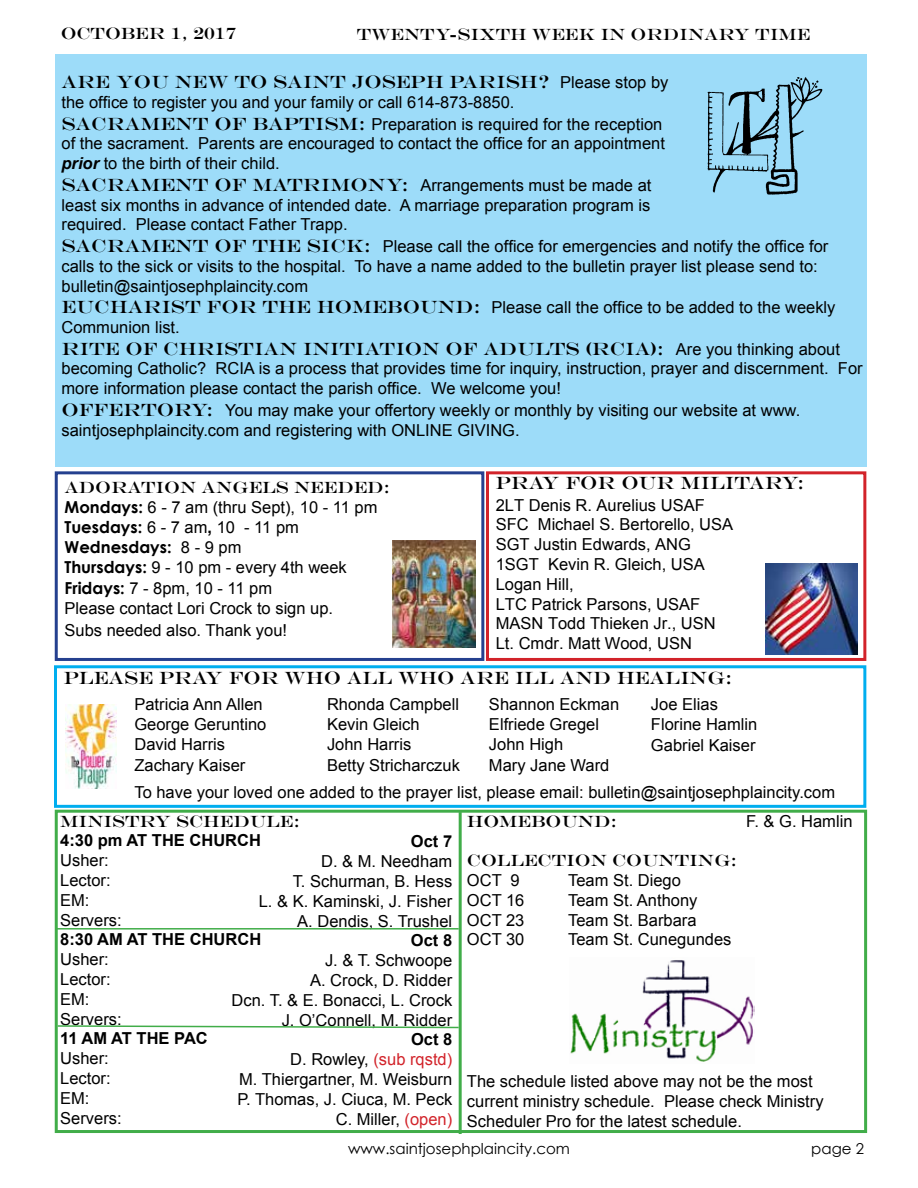
<style>
.page{position:relative;width:918px;height:1188px;background:#fff}
.page>*{position:absolute;margin:0;border:0;box-sizing:border-box;transform-origin:0 0}
.t1{font:18px "Engravers";color:#000}
.t2{font:16.5px/19.8px "Arial";color:#000}
.t3{font:16.5px "Engravers";color:#000}
.t4{font:700 16.5px "Arial";color:#000}
.t5{font:700 16.5px "Century Gothic";color:#000}
.t6{font:15px "Century Gothic";color:#000}
.s1{font-family:"Arial";font-size:16.5px}
.s2{font-family:"Engravers";font-size:18px}
.s3{font-weight:700;font-style:italic}
.s4{font-family:"Century Gothic";font-weight:700}
.s5{font-weight:700}
.s6{font-family:"Arial";font-weight:400}
.s7{color:#d2232a}
</style>
<div class="page">
<div style="left:54px;top:665px;width:812px;height:143px;border:3px solid #00aeef"></div>
<div style="left:486px;top:471px;width:380px;height:190px;border:3px solid #d2232a"></div>
<div style="left:55px;top:471px;width:429px;height:190px;border:3px solid #25408f"></div>
<div style="left:55px;top:54px;width:811px;height:413px;background:#9ddcf9"></div>
<img style="left:669px;top:63px;width:184px;height:144px">
<img style="left:766px;top:564px;width:91px;height:90px">
<img style="left:392px;top:540px;width:83px;height:108px">
<img style="left:65px;top:704px;width:52px;height:84px">
<img style="left:570px;top:960px;width:184px;height:102px">
<hr style="left:459px;top:812px;width:3px;height:322px;background:#41ad49">
<div style="left:55px;top:810px;width:812px;height:323px;border:3px solid #41ad49"></div>
<hr style="left:57px;top:928px;width:402px;height:2px;background:#41ad49">
<svg style="left:56px;top:1024px;width:403px;height:5px"></svg>
<p class="t3" style="left:61px;top:24px;width:177px">OCTOBER 1, 2017</p>
<p class="t3" style="left:357px;top:24px;width:455px">TWENTY-SIXTH WEEK IN ORDINARY TIME</p>
<p class="t1" style="left:62px;top:71px;width:608px">ARE YOU NEW TO SAINT JOSEPH PARISH? <span class="s1">Please stop by</span></p>
<p class="t2" style="left:61px;top:92px;width:602px;line-height:21.6px">the office to register you and your family or call 614-873-8850.<br><span class="s2">SACRAMENT OF BAPTISM:</span> Preparation is required for the reception</p>
<p class="t2" style="left:62px;top:134px;width:605px">of the sacrament. Parents are encouraged to contact the office for an appointment <span class="s3">prior</span> to the birth of their child.</p>
<p class="t2" style="left:62px;top:175px;width:591px;text-align:justify"><span class="s2">SACRAMENT OF MATRIMONY:</span> Arrangements must be made at least six months in advance of intended date. A marriage preparation program is required. Please contact Father Trapp.</p>
<p class="t2" style="left:62px;top:236px;width:768px"><span class="s2">SACRAMENT OF THE SICK:</span> Please call the office for emergencies and notify the office for calls to the sick or visits to the hospital. To have a name added to the bulletin prayer list please send to: bulletin@saintjosephplaincity.com</p>
<p class="t2" style="left:61px;top:298px;width:776px"><span class="s2">EUCHARIST FOR THE HOMEBOUND:</span> Please call the office to be added to the weekly<br>Communion list.</p>
<p class="t1" style="left:62px;top:338px;width:780px">RITE OF CHRISTIAN INITIATION OF ADULTS (RCIA): <span class="s1">Are you thinking about</span></p>
<p class="t2" style="left:62px;top:359px;width:803px">becoming Catholic? RCIA is a process that provides time for inquiry, instruction, prayer and discernment. For more information please contact the parish office. We welcome you!</p>
<p class="t2" style="left:61px;top:400px;width:740px"><span class="s2">OFFERTORY:</span> You may make your offertory weekly or monthly by visiting our website at www. saintjosephplaincity.com and registering with ONLINE GIVING.</p>
<p class="t3" style="left:64px;top:478px;width:327px">ADORATION ANGELS NEEDED:</p>
<p class="t2" style="left:64px;top:498px;width:314px"><span class="s4">Mondays:</span> 6 - 7 am (thru Sept), 10 - 11 pm<br><span class="s4">Tuesdays:</span> 6 - 7 am<span class="s5">,</span> 10 - 11 pm</p>
<p class="t5" style="left:64px;top:534px;width:178px">Wednesdays: <span class="s6">8 - 9 pm</span></p>
<p class="t2" style="left:64px;top:556px;width:284px;line-height:21.6px"><span class="s4">Thursdays:</span> 9 - 10 pm - every 4th week<br><span class="s4">Fridays:</span> 7 - 8pm, 10 - 11 pm</p>
<p class="t2" style="left:64px;top:598px;width:270px;line-height:21.6px">Please contact Lori Crock to sign up.<br>Subs needed also. Thank you!</p>
<p class="t1" style="left:496px;top:473px;width:310px">PRAY FOR OUR MILITARY:</p>
<p class="t2" style="left:496px;top:495px;width:239px">2LT Denis R. Aurelius USAF<br>SFC Michael S. Bertorello, USA<br>SGT Justin Edwards, ANG<br>1SGT Kevin R. Gleich, USA<br>Logan Hill,<br>LTC Patrick Parsons, USAF<br>MASN Todd Thieken Jr., USN<br>Lt. Cmdr. Matt Wood, USN</p>
<p class="t1" style="left:64px;top:667px;width:670px">PLEASE PRAY FOR WHO ALL WHO ARE ILL AND HEALING:</p>
<p class="t2" style="left:134px;top:695px;width:130px">Patricia Ann Allen</p>
<p class="t2" style="left:327px;top:695px;width:134px">Rhonda Campbell</p>
<p class="t2" style="left:489px;top:695px;width:132px">Shannon Eckman</p>
<p class="t2" style="left:651px;top:695px;width:68px">Joe Elias</p>
<p class="t2" style="left:134px;top:714px;width:134px">George Geruntino</p>
<p class="t2" style="left:327px;top:714px;width:94px">Kevin Gleich</p>
<p class="t2" style="left:489px;top:714px;width:112px">Elfriede Gregel</p>
<p class="t2" style="left:651px;top:714px;width:108px">Florine Hamlin</p>
<p class="t2" style="left:134px;top:734px;width:92px">David Harris</p>
<p class="t2" style="left:327px;top:734px;width:86px">John Harris</p>
<p class="t2" style="left:489px;top:734px;width:76px">John High</p>
<p class="t2" style="left:651px;top:736px;width:106px">Gabriel Kaiser</p>
<p class="t2" style="left:134px;top:756px;width:112px">Zachary Kaiser</p>
<p class="t2" style="left:327px;top:756px;width:134px">Betty Stricharczuk</p>
<p class="t2" style="left:134px;top:752px;width:702px;line-height:26.5px;text-indent:355px">Mary Jane Ward<br>To have your loved one added to the prayer list, please email: bulletin@saintjosephplaincity.com</p>
<p class="t3" style="left:60px;top:811px;width:241px">MINISTRY SCHEDULE:</p>
<p class="t4" style="left:60px;top:830px;width:202px">4:30 pm AT THE CHURCH</p>
<p class="t2" style="left:60px;top:851px;width:63px">Usher:<br>Lector:<br>EM:<br>Servers:</p>
<p class="t4" style="left:60px;top:929px;width:203px">8:30 AM AT THE CHURCH</p>
<p class="t2" style="left:60px;top:950px;width:63px">Usher:<br>Lector:<br>EM:<br>Servers:</p>
<p class="t4" style="left:60px;top:1028px;width:149px">11 AM AT THE PAC</p>
<p class="t2" style="left:60px;top:1049px;width:63px">Usher:<br>Lector:<br>EM:<br>Servers:</p>
<p class="t4" style="left:411px;top:831px;width:43px">Oct 7</p>
<p class="t2" style="left:259px;top:852px;width:195px;text-align:right">D. &amp; M. Needham<br>T. Schurman, B. Hess<br>L. &amp; K. Kaminski, J. Fisher<br>A. Dendis, S. Trushel</p>
<p class="t4" style="left:411px;top:930px;width:43px">Oct 8</p>
<p class="t2" style="left:232px;top:951px;width:222px;text-align:right">J. &amp; T. Schwoope<br>A. Crock, D. Ridder<br>Dcn. T. &amp; E. Bonacci, L. Crock<br>J. O’Connell, M. Ridder</p>
<p class="t2" style="left:237px;top:1030px;width:216px;text-align:right"><span class="s5">Oct 8<br></span>D. Rowley, <span class="s7">(sub rqstd)<br></span>M. Thiergartner, M. Weisburn<br>P. Thomas, J. Ciuca, M. Peck<br>C. Miller, <span class="s7">(open)</span></p>
<p class="t3" style="left:467px;top:811px;width:152px">HOMEBOUND:</p>
<p class="t2" style="left:746px;top:811px;width:108px">F. &amp; G. Hamlin</p>
<p class="t3" style="left:467px;top:851px;width:272px">COLLECTION COUNTING:</p>
<p class="t2" style="left:467px;top:870px;width:54px">OCT 9</p>
<p class="t2" style="left:568px;top:870px;width:114px">Team St. Diego</p>
<p class="t2" style="left:467px;top:890px;width:59px">OCT 16</p>
<p class="t2" style="left:568px;top:890px;width:131px">Team St. Anthony</p>
<p class="t2" style="left:467px;top:910px;width:59px">OCT 23</p>
<p class="t2" style="left:568px;top:910px;width:130px">Team St. Barbara</p>
<p class="t2" style="left:467px;top:930px;width:59px">OCT 30</p>
<p class="t2" style="left:568px;top:930px;width:165px">Team St. Cunegundes</p>
<p class="t2" style="left:467px;top:1072px;width:358px">The schedule listed above may not be the most current ministry schedule. Please check Ministry<br>Scheduler Pro for the latest schedule.</p>
<p class="t6" style="left:348px;top:1138px;width:223px">www.saintjosephplaincity.com</p>
<p class="t6" style="left:811px;top:1138px;width:54px">page 2</p>
</div>
